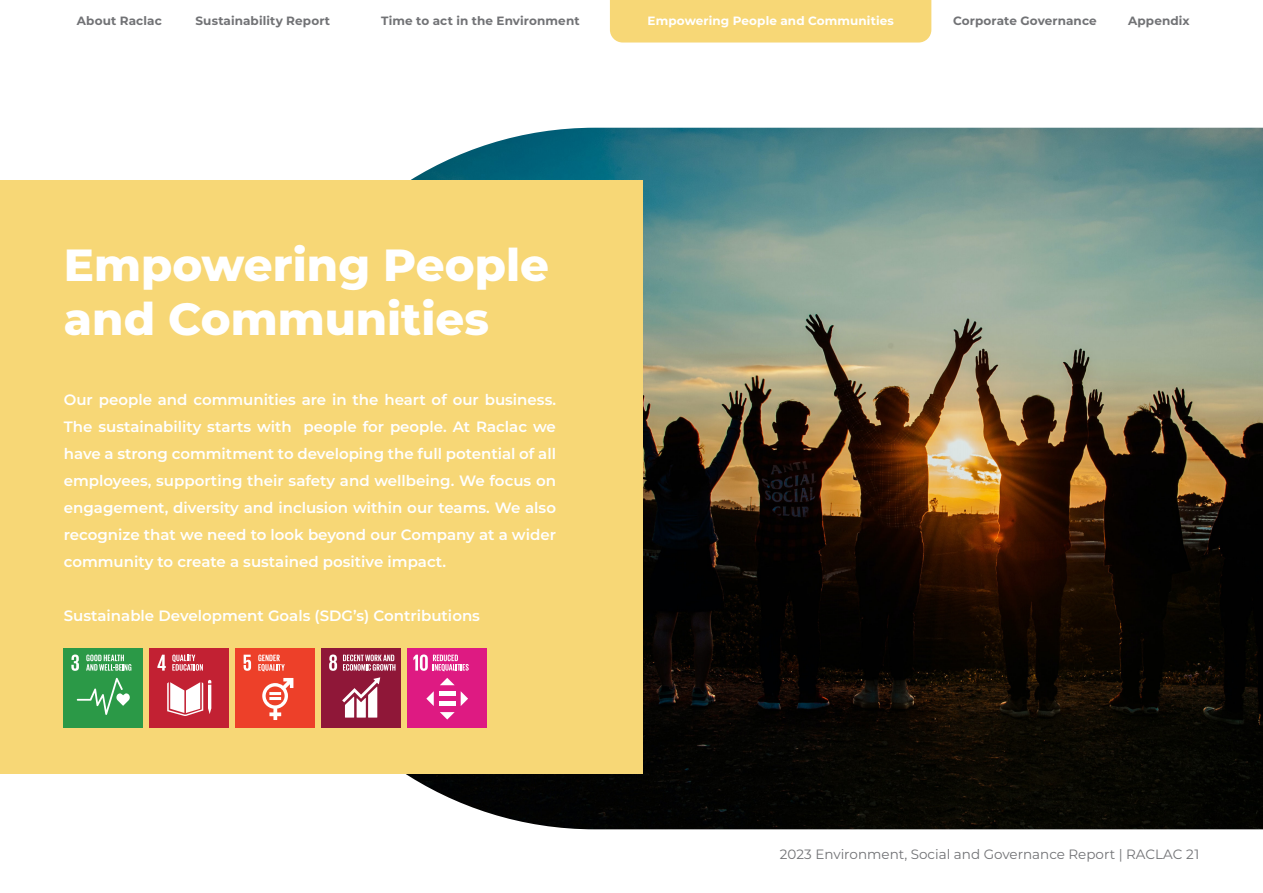
<style>
.page{position:relative;width:1263px;height:893px;background:#fff}
.page>*{position:absolute;margin:0;border:0;box-sizing:border-box;transform-origin:0 0}
.t1{font:800 45px/54px "Montserrat";color:#fff}
.t2{font:600 15px/27px "Montserrat";color:#fff;text-align:justify}
.t3{font:13.5px "Montserrat";color:#717275}
.t4{font:700 12px "Montserrat";letter-spacing:.01em;color:#717275}
.t5{font:700 12px "Montserrat";letter-spacing:.01em;color:#fff}
</style>
<div class="page">
<div style="left:610px;top:0;width:321px;height:43px;background:#f7d776"></div>
<img style="left:399px;top:128px;width:864px;height:701px">
<div style="left:0;top:181px;width:642px;height:593px;background:#f7d776"></div>
<div style="left:322px;top:648px;width:79px;height:79px;background:#8f1738"></div>
<svg style="left:329px;top:654px;width:8px;height:17px"></svg>
<svg style="left:342px;top:677px;width:38px;height:41px"></svg>
<svg style="left:343px;top:655px;width:52px;height:16px"></svg>
<div style="left:64px;top:648px;width:79px;height:79px;background:#2b9947"></div>
<svg style="left:71px;top:654px;width:8px;height:17px"></svg>
<svg style="left:77px;top:678px;width:53px;height:37px"></svg>
<svg style="left:86px;top:655px;width:45px;height:16px"></svg>
<div style="left:150px;top:648px;width:79px;height:79px;background:#c22133"></div>
<svg style="left:157px;top:655px;width:9px;height:16px"></svg>
<svg style="left:167px;top:680px;width:44px;height:36px"></svg>
<svg style="left:172px;top:655px;width:31px;height:16px"></svg>
<div style="left:236px;top:648px;width:79px;height:79px;background:#ed4029"></div>
<svg style="left:244px;top:655px;width:7px;height:16px"></svg>
<svg style="left:262px;top:678px;width:31px;height:42px"></svg>
<svg style="left:258px;top:655px;width:27px;height:16px"></svg>
<div style="left:408px;top:648px;width:79px;height:79px;background:#de1a82"></div>
<svg style="left:413px;top:654px;width:56px;height:17px"></svg>
<svg style="left:426px;top:691px;width:8px;height:15px"></svg>
<svg style="left:461px;top:691px;width:7px;height:15px"></svg>
<svg style="left:440px;top:678px;width:15px;height:7px"></svg>
<svg style="left:440px;top:712px;width:15px;height:7px"></svg>
<hr style="left:439px;top:692px;width:16px;height:4px;background:#fff">
<div style="left:439px;top:701px;width:16px;height:5px;background:#fff"></div>
<p class="t4" style="left:77px;top:12px;width:86px">About Raclac</p>
<p class="t4" style="left:195px;top:12px;width:136px">Sustainability Report</p>
<p class="t4" style="left:381px;top:12px;width:200px">Time to act in the Environment</p>
<p class="t5" style="left:647px;top:12px;width:248px">Empowering People and Communities</p>
<p class="t4" style="left:953px;top:12px;width:145px">Corporate Governance</p>
<p class="t4" style="left:1128px;top:12px;width:63px">Appendix</p>
<p class="t1" style="left:64px;top:235px;width:487px">Empowering People and Communities</p>
<p class="t2" style="left:64px;top:385px;width:494px">Our people and communities are in the heart of our business.<br>The sustainability starts with people for people. At Raclac we have a strong commitment to developing the full potential of all employees, supporting their safety and wellbeing. We focus on engagement, diversity and inclusion within our teams. We also recognize that we need to look beyond our Company at a wider community to create a sustained positive impact.</p>
<p class="t2" style="left:64px;top:601px;width:418px">Sustainable Development Goals (SDG’s) Contributions</p>
<p class="t3" style="left:780px;top:845px;width:421px">2023 Environment, Social and Governance Report | RACLAC 21</p>
</div>
